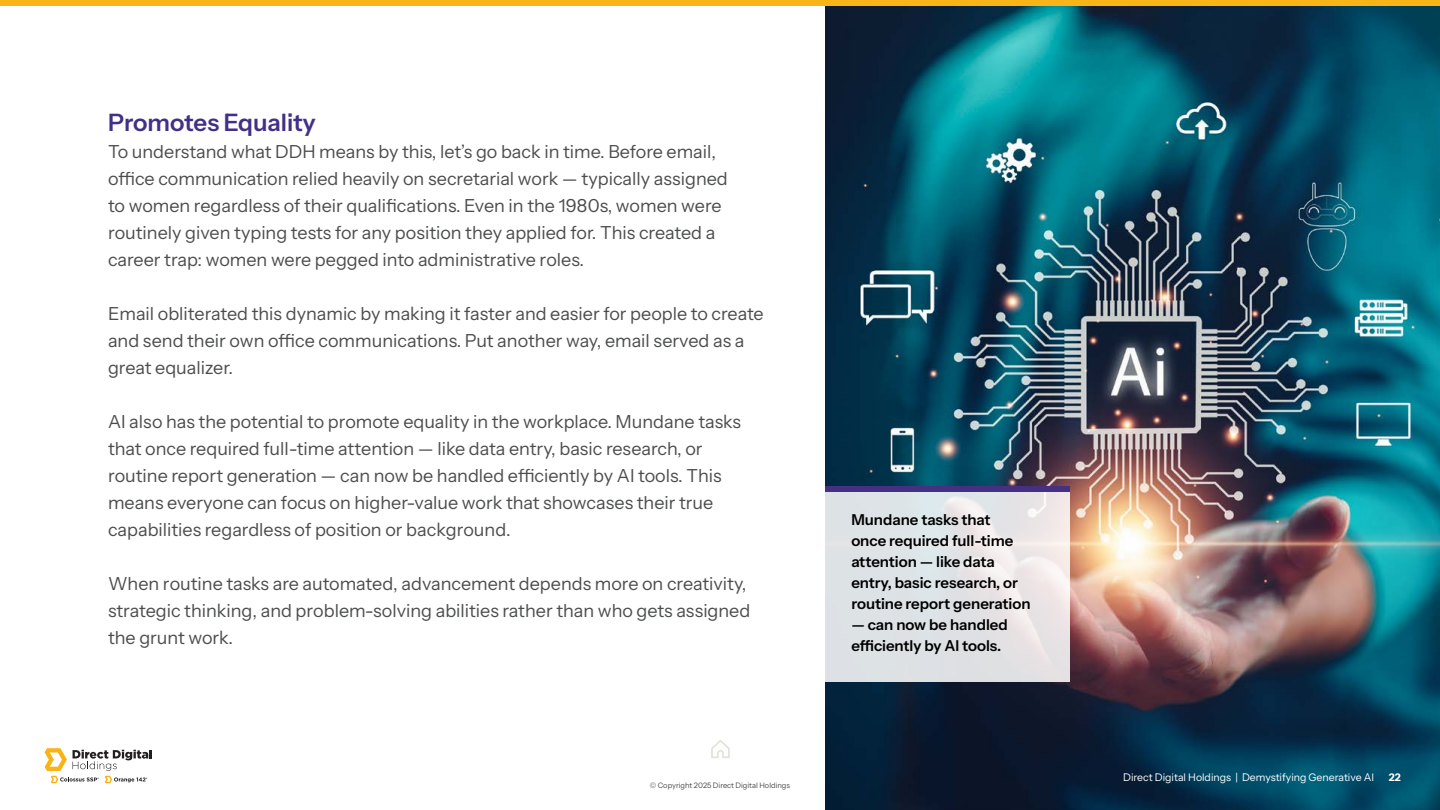
<style>
.page{position:relative;width:1440px;height:810px;background:#fff}
.page>*{position:absolute;margin:0;border:0;box-sizing:border-box;transform-origin:0 0}
.Body_Copy{font:600 24px "Instrument Sans";color:#423086}
.Body_Copy-2{font:18px/27px "Instrument Sans";color:#4c4d4d}
.t1{font:600 15px/21px "Instrument Sans";color:#000}
.Body_Copy-3{font:10.5px "Instrument Sans";color:#fff}
.Body_Copy-4{font:7.5px "Instrument Sans";color:#4c4d4d}
.t2{font:700 1.95px "Helvetica";color:#231f20}
</style>
<div class="page">
<img style="left:826px;top:5px;width:614px;height:805px">
<svg style="left:826px;top:491px;width:244px;height:190px;background:#e2e3e6"></svg>
<div style="left:826px;top:486px;width:244px;height:5px;background:#453084"></div>
<svg style="left:711px;top:740px;width:19px;height:18px"></svg>
<div style="left:0;top:0;width:1440px;height:5px;background:#f9b417"></div>
<svg style="left:45px;top:748px;width:107px;height:35px"></svg>
<p class="Body_Copy" style="left:108px;top:108px;width:209px">Promotes Equality</p>
<p class="Body_Copy-2" style="left:108px;top:139px;width:621px">To understand what DDH means by this, let’s go back in time. Before email, office communication relied heavily on secretarial work — typically assigned to women regardless of their qualifications. Even in the 1980s, women were routinely given typing tests for any position they applied for. This created a career trap: women were pegged into administrative roles.</p>
<p class="Body_Copy-2" style="left:108px;top:301px;width:657px">Email obliterated this dynamic by making it faster and easier for people to create and send their own office communications. Put another way, email served as a great equalizer.</p>
<p class="Body_Copy-2" style="left:108px;top:409px;width:634px">AI also has the potential to promote equality in the workplace. Mundane tasks that once required full-time attention — like data entry, basic research, or routine report generation — can now be handled efficiently by AI tools. This means everyone can focus on higher-value work that showcases their true capabilities regardless of position or background.</p>
<p class="Body_Copy-2" style="left:108px;top:571px;width:644px">When routine tasks are automated, advancement depends more on creativity, strategic thinking, and problem-solving abilities rather than who gets assigned the grunt work.</p>
<p class="t2" style="left:98px;top:777px;width:3px">®</p>
<p class="t2" style="left:146px;top:777px;width:3px">®</p>
<p class="Body_Copy-4" style="left:650px;top:781px;width:142px">© Copyright 2025 Direct Digital Holdings</p>
<p class="t1" style="left:851px;top:510px;width:181px">Mundane tasks that<br>once required full-time attention — like data entry, basic research, or routine report generation</p>
<p class="t1" style="left:851px;top:615px;width:158px">— can now be handled efficiently by AI tools.</p>
<p class="Body_Copy-3" style="left:1123px;top:771px;width:252px">Direct Digital Holdings | Demystifying Generative AI</p>
<p class="Body_Copy-3" style="left:1388px;top:771px;width:13px">22</p>
</div>
